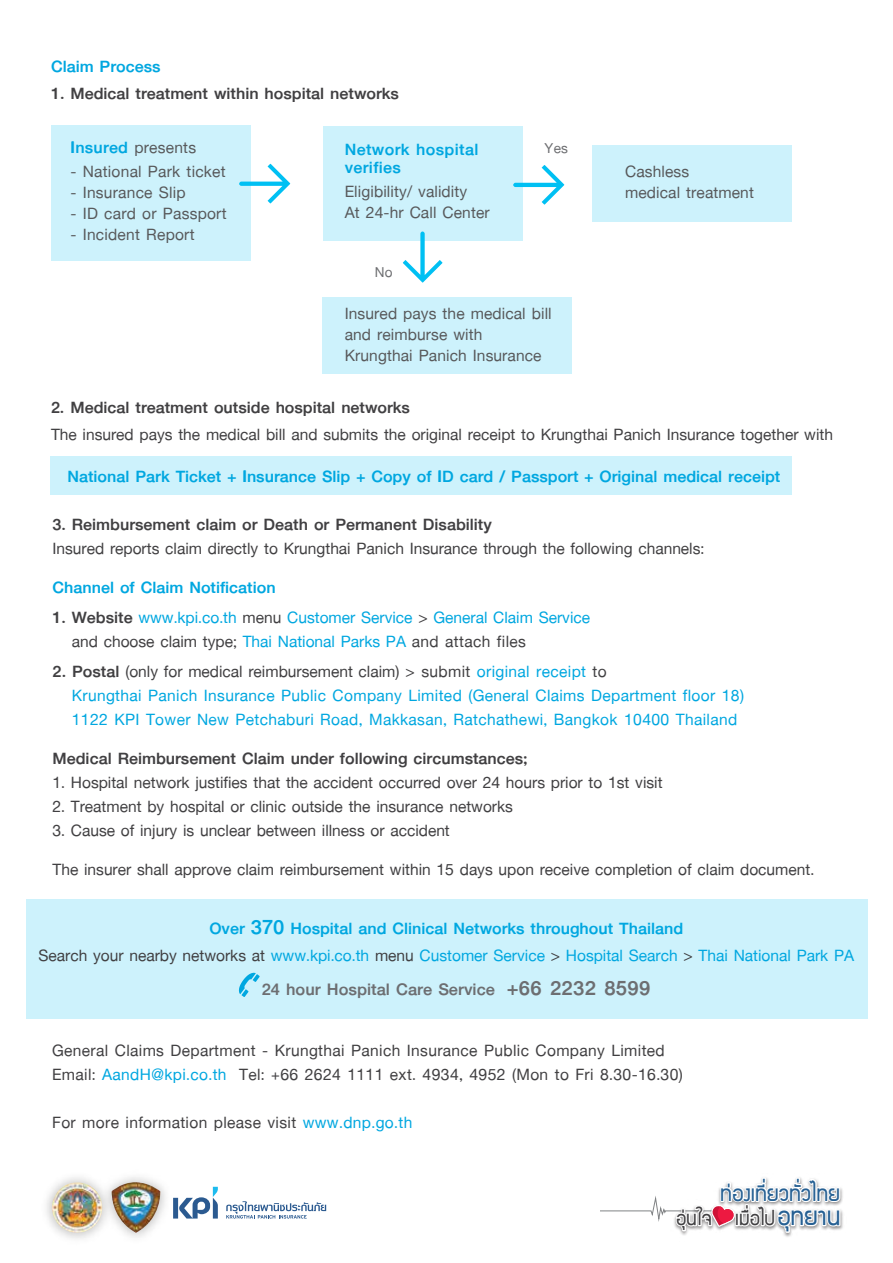
<style>
.page{position:relative;width:893px;height:1263px;background:#fff}
.page>*{position:absolute;margin:0;border:0;box-sizing:border-box;transform-origin:0 0}
.t1{font:24.45px "PSL Kanda Extra Pro";color:#6d6e71}
.t2{font:700 24px/39px "PSL Kanda Pro";color:#414042}
.t3{font:700 24px/24px "PSL Kanda Pro";color:#00a7e0}
.t4{font:700 24px/21px "PSL Kanda Pro";letter-spacing:.005em;color:#58595b}
.t5{font:24px/18px "PSL Kanda Extra Pro";color:#00a7e0}
.t6{font:24px "PSL Kanda Extra Pro";color:#414042}
.t7{font:23.7px "supermarket";color:#266093}
.t8{font:21.15px "supermarket";color:#424143}
.t9{font:700 21px "PSL Kanda Pro";color:#6d6e71}
.s1{font-family:"PSL Kanda Extra Pro";font-weight:400;color:#00a7e0}
.s2{font-family:"PSL Kanda Extra Pro";font-weight:400;color:#414042}
.s3{color:#414042}
.s4{font-size:30px}
.s5{color:#00a7e0}
.s6{font-size:27.3px;color:#266093}
</style>
<div class="page">
<img style="left:46px;top:1177px;width:132px;height:62px">
<img style="left:112px;top:1182px;width:50px;height:51px">
<img style="left:52px;top:1182px;width:50px;height:51px;border-radius:25px">
<svg style="left:173px;top:1187px;width:45px;height:31px"></svg>
<svg style="left:226px;top:1201px;width:100px;height:17px"></svg>
<img style="left:682px;top:1190px;width:161px;height:47px">
<svg style="left:601px;top:1177px;width:241px;height:57px"></svg>
<div style="left:592px;top:145px;width:200px;height:77px;background:#cdf2fc"></div>
<div style="left:323px;top:126px;width:200px;height:115px;background:#cdf2fc"></div>
<div style="left:51px;top:126px;width:199px;height:135px;background:#cdf2fc"></div>
<div style="left:323px;top:298px;width:249px;height:76px;background:#cdf2fc"></div>
<div style="left:51px;top:457px;width:741px;height:38px;background:#cdf2fc"></div>
<div style="left:26px;top:900px;width:841px;height:119px;background:#cdf2fc"></div>
<svg style="left:239px;top:164px;width:51px;height:39px"></svg>
<svg style="left:513px;top:165px;width:51px;height:40px"></svg>
<svg style="left:403px;top:231px;width:39px;height:52px"></svg>
<svg style="left:238px;top:972px;width:22px;height:25px"></svg>
<p class="t5" style="left:51px;top:58px;width:111px">Claim Process</p>
<p class="t6" style="left:51px;top:81px;width:349px">1. Medical treatment within hospital networks</p>
<p class="t4" style="left:71px;top:137px;width:127px"><span class="s1">Insured</span> presents</p>
<p class="t4" style="left:71px;top:161px;width:157px">- National Park ticket</p>
<p class="t4" style="left:71px;top:182px;width:117px">- Insurance Slip</p>
<p class="t4" style="left:71px;top:203px;width:158px">- ID card or Passport</p>
<p class="t4" style="left:71px;top:224px;width:126px">- Incident Report</p>
<p class="t5" style="left:345px;top:140px;width:135px">Network hospital verifies</p>
<p class="t4" style="left:345px;top:181px;width:146px">Eligibility/ validity<br>At 24-hr Call Center</p>
<p class="t9" style="left:375px;top:260px;width:19px">No</p>
<p class="t9" style="left:545px;top:137px;width:25px">Yes</p>
<p class="t4" style="left:345px;top:303px;width:208px">Insured pays the medical bill and reimburse with<br>Krungthai Panich Insurance</p>
<p class="t4" style="left:625px;top:161px;width:130px">Cashless<br>medical treatment</p>
<p class="t6" style="left:51px;top:394px;width:361px">2. Medical treatment outside hospital networks</p>
<p class="t2" style="left:51px;top:414px;width:783px">The insured pays the medical bill and submits the original receipt to Krungthai Panich Insurance together with</p>
<p class="t5" style="left:67px;top:467px;width:714px">National Park Ticket + Insurance Slip + Copy of ID card / Passport + Original medical receipt</p>
<p class="t6" style="left:52px;top:511px;width:441px">3. Reimbursement claim or Death or Permanent Disability</p>
<p class="t2" style="left:52px;top:529px;width:653px">Insured reports claim directly to Krungthai Panich Insurance through the following channels:</p>
<p class="t5" style="left:52px;top:578px;width:225px">Channel of Claim Notification</p>
<p class="t3" style="left:72px;top:605px;width:520px;text-indent:-19px"><span class="s2">1. Website</span> www.kpi.co.th <span class="s3">menu</span> Customer Service <span class="s3">&gt;</span> General Claim Service <span class="s3">and choose claim type;</span> Thai National Parks PA <span class="s3">and attach files</span></p>
<p class="t3" style="left:72px;top:659px;width:674px;text-indent:-19px"><span class="s2">2. Postal</span> <span class="s3">(only for medical reimbursement claim) &gt; submit</span> original receipt <span class="s3">to<br></span>Krungthai Panich Insurance Public Company Limited (General Claims Department floor 18)<br>1122 KPI Tower New Petchaburi Road, Makkasan, Ratchathewi, Bangkok 10400 Thailand</p>
<p class="t6" style="left:53px;top:745px;width:477px">Medical Reimbursement Claim under following circumstances;</p>
<p class="t2" style="left:53px;top:763px;width:612px">1. Hospital network justifies that the accident occurred over 24 hours prior to 1st visit</p>
<p class="t2" style="left:53px;top:787px;width:462px">2. Treatment by hospital or clinic outside the insurance networks</p>
<p class="t2" style="left:53px;top:811px;width:763px">3. Cause of injury is unclear between illness or accident<br>The insurer shall approve claim reimbursement within 15 days upon receive completion of claim document.</p>
<p class="t5" style="left:209px;top:919px;width:475px">Over <span class="s4">370</span> Hospital and Clinical Networks throughout Thailand</p>
<p class="t3" style="left:39px;top:943px;width:817px"><span class="s3">Search your nearby networks at</span> www.kpi.co.th <span class="s3">menu</span> Customer Service <span class="s3">&gt;</span> Hospital Search <span class="s3">&gt;</span> Thai National Park PA</p>
<p class="t1" style="left:262px;top:975px;width:390px">24 hour Hospital Care Service <span class="s4">+66 2232 8599</span></p>
<p class="t2" style="left:52px;top:1038px;width:632px;line-height:24px">General Claims Department - Krungthai Panich Insurance Public Company Limited<br>Email: <span class="s5">AandH@kpi.co.th</span> Tel: +66 2624 1111 ext. 4934, 4952 (Mon to Fri 8.30-16.30)</p>
<p class="t2" style="left:52px;top:1102px;width:362px">For more information please visit <span class="s5">www.dnp.go.th</span></p>
<p class="t7" style="left:720px;top:1177px;width:122px">·‹Í§à·Õ่ÂÇ·Ñ่Çä·Â</p>
<p class="t8" style="left:676px;top:1204px;width:166px">ÍØ‹¹ã¨ àÁ×่Íä»<span class="s6">ÍØ·ÂÒ¹</span></p>
</div>
